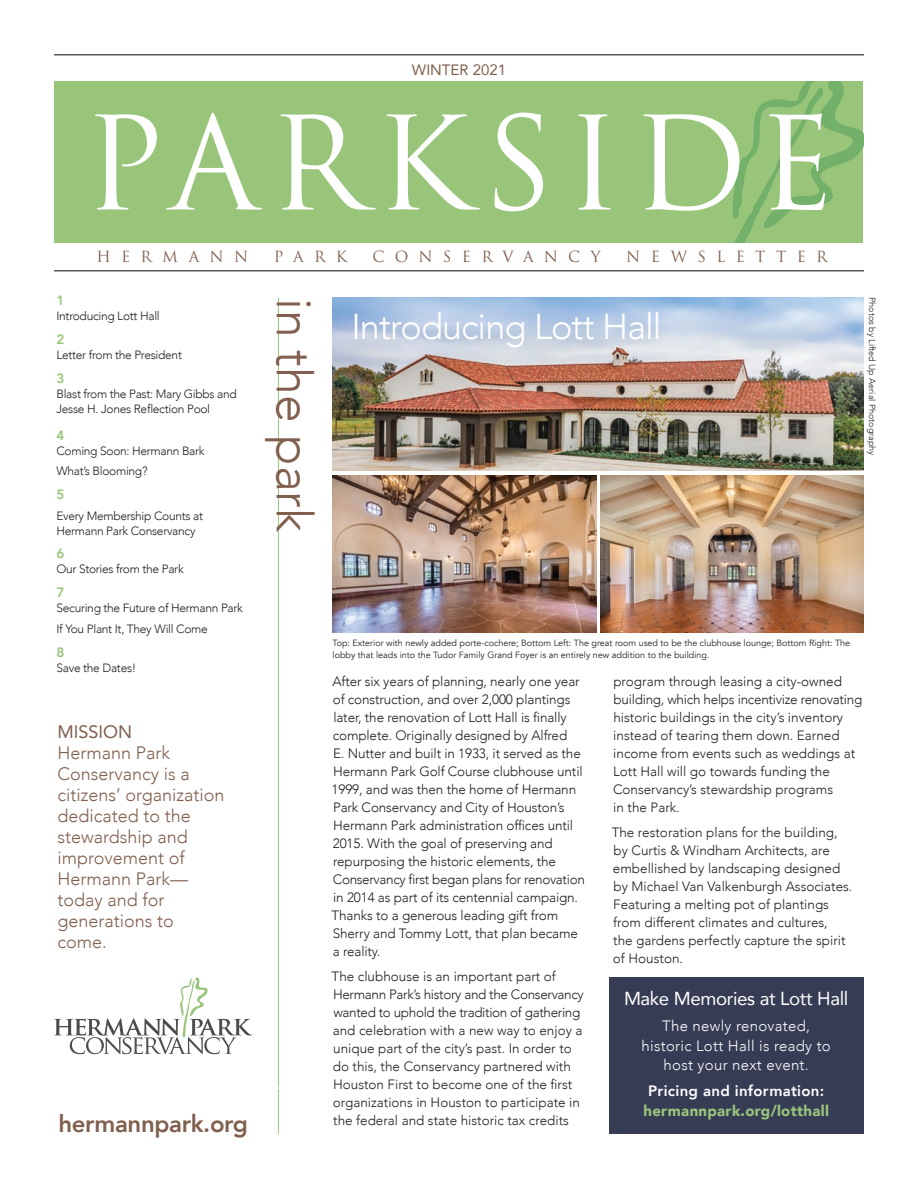
<style>
.page{position:relative;width:918px;height:1188px;background:#fff}
.page>*{position:absolute;margin:0;border:0;box-sizing:border-box;transform-origin:0 0}
.t1{font:126px "Trajan Pro";letter-spacing:.09em;color:#fff}
.t2{font:300 49.8px "Avenir";color:#805f4e}
.t3{font:300 36px "Avenir";letter-spacing:-.025em;color:#fff}
.t4{font:800 24px "Avenir";letter-spacing:-.015em;color:#805f4e}
.t5{font:18.75px "Avenir";letter-spacing:-.02em;color:#fff}
.t6{font:300 18px/21px "Avenir";color:#805f4e}
.t7{font:300 15px/19.5px "Avenir";letter-spacing:.02em;color:#fff;text-align:center}
.t8{font:900 15px/19.5px "Avenir";letter-spacing:.02em;color:#99c57b;text-align:center}
.t9{font:15px "Trajan Pro";letter-spacing:.69em;color:#805f4e}
.t10{font:15px "Avenir";color:#805f4e}
.t11{font:300 13.5px/18px "Avenir";letter-spacing:-.01em;color:#231f20}
.t12{font:800 13.5px "Avenir";color:#99c57b}
.t13{font:300 12px/15px "Avenir";letter-spacing:-.025em;color:#231f20}
.t14{font:9px/11.2px "Avenir";color:#231f20}
.t15{font:300 9px "Avenir";color:#231f20}
.s1{font-weight:400}
.s2{font-weight:800;color:#fff}
</style>
<div class="page">
<div style="left:55px;top:81px;width:808px;height:162px;background:#99c57b"></div>
<svg style="left:732px;top:81px;width:131px;height:162px"></svg>
<svg style="left:54px;top:977px;width:198px;height:77px"></svg>
<hr style="left:54px;top:54px;width:810px;height:2px;background:#57585a">
<hr style="left:54px;top:270px;width:810px;height:2px;background:#57585a">
<hr style="left:278px;top:297px;width:1px;height:837px;background:#99c57b">
<img style="left:333px;top:475px;width:263px;height:158px">
<img style="left:600px;top:475px;width:264px;height:158px">
<img style="left:333px;top:297px;width:530px;height:174px">
<div style="left:609px;top:977px;width:255px;height:157px;background:#373c55"></div>
<p class="t10" style="left:412px;top:58px;width:96px">WINTER 2021</p>
<p class="t1" style="left:84px;top:84px;width:752px">PARKSIDE</p>
<p class="t9" style="left:96px;top:247px;width:153px">HERMANN</p>
<p class="t9" style="left:274px;top:247px;width:75px">PARK</p>
<p class="t9" style="left:373px;top:247px;width:230px">CONSERVANCY</p>
<p class="t9" style="left:626px;top:247px;width:203px">NEWSLETTER</p>
<p class="t12" style="left:56px;top:288px;width:9px">1</p>
<p class="t13" style="left:56px;top:308px;width:105px">Introducing Lott Hall</p>
<p class="t12" style="left:56px;top:327px;width:9px">2</p>
<p class="t13" style="left:56px;top:347px;width:127px">Letter from the President</p>
<p class="t12" style="left:56px;top:366px;width:9px">3</p>
<p class="t13" style="left:56px;top:386px;width:182px">Blast from the Past: Mary Gibbs and<br>Jesse H. Jones Reflection Pool</p>
<p class="t12" style="left:56px;top:423px;width:9px">4</p>
<p class="t13" style="left:56px;top:443px;width:150px">Coming Soon: Hermann Bark</p>
<p class="t13" style="left:56px;top:464px;width:93px">What’s Blooming?</p>
<p class="t12" style="left:56px;top:482px;width:9px">5</p>
<p class="t13" style="left:56px;top:508px;width:148px">Every Membership Counts at<br>Hermann Park Conservancy</p>
<p class="t12" style="left:56px;top:542px;width:9px">6</p>
<p class="t13" style="left:56px;top:562px;width:129px">Our Stories from the Park</p>
<p class="t12" style="left:56px;top:580px;width:9px">7</p>
<p class="t13" style="left:56px;top:601px;width:188px">Securing the Future of Hermann Park</p>
<p class="t13" style="left:56px;top:621px;width:153px">If You Plant It, They Will Come</p>
<p class="t12" style="left:56px;top:640px;width:9px">8</p>
<p class="t13" style="left:56px;top:660px;width:81px">Save the Dates!</p>
<p class="t2" style="left:324px;top:298px;width:236px;rotate:90deg">in the park</p>
<p class="t3" style="left:351px;top:305px;width:312px">Introducing Lott Hall</p>
<p class="t14" style="left:333px;top:638px;width:519px">Top: Exterior with newly added porte-cochere; Bottom Left: The great room used to be the clubhouse lounge; Bottom Right: The lobby that leads into the Tudor Family Grand Foyer is an entirely new addition to the building.</p>
<p class="t15" style="left:877px;top:297px;width:160px;rotate:90deg">Photos by Lifted Up Aerial Photography</p>
<p class="t6" style="left:58px;top:722px;width:169px"><span class="s1">MISSION<br></span>Hermann Park<br>Conservancy is a citizens’ organization dedicated to the stewardship and improvement of<br>Hermann Park— today and for generations to come.</p>
<p class="t4" style="left:58px;top:1102px;width:191px">hermannpark.org</p>
<p class="t11" style="left:332px;top:673px;width:255px">After six years of planning, nearly one year of construction, and over 2,000 plantings later, the renovation of Lott Hall is finally complete. Originally designed by Alfred<br>E. Nutter and built in 1933, it served as the Hermann Park Golf Course clubhouse until 1999, and was then the home of Hermann Park Conservancy and City of Houston’s Hermann Park administration offices until 2015. With the goal of preserving and repurposing the historic elements, the Conservancy first began plans for renovation in 2014 as part of its centennial campaign.<br>Thanks to a generous leading gift from Sherry and Tommy Lott, that plan became a reality.</p>
<p class="t11" style="left:332px;top:967px;width:254px">The clubhouse is an important part of Hermann Park’s history and the Conservancy wanted to uphold the tradition of gathering and celebration with a new way to enjoy a unique part of the city’s past. In order to do this, the Conservancy partnered with Houston First to become one of the first organizations in Houston to participate in the federal and state historic tax credits</p>
<p class="t11" style="left:613px;top:673px;width:251px">program through leasing a city-owned building, which helps incentivize renovating historic buildings in the city’s inventory instead of tearing them down. Earned income from events such as weddings at Lott Hall will go towards funding the Conservancy’s stewardship programs<br>in the Park.</p>
<p class="t11" style="left:612px;top:823px;width:242px">The restoration plans for the building, by Curtis &amp; Windham Architects, are embellished by landscaping designed by Michael Van Valkenburgh Associates.<br>Featuring a melting pot of plantings from different climates and cultures,<br>the gardens perfectly capture the spirit of Houston.</p>
<p class="t5" style="left:624px;top:983px;width:226px">Make Memories at Lott Hall</p>
<p class="t7" style="left:642px;top:1016px;width:191px">The newly renovated, historic Lott Hall is ready to host your next event.</p>
<p class="t8" style="left:643px;top:1081px;width:187px"><span class="s2">Pricing and information: </span>hermannpark.org/lotthall</p>
</div>
